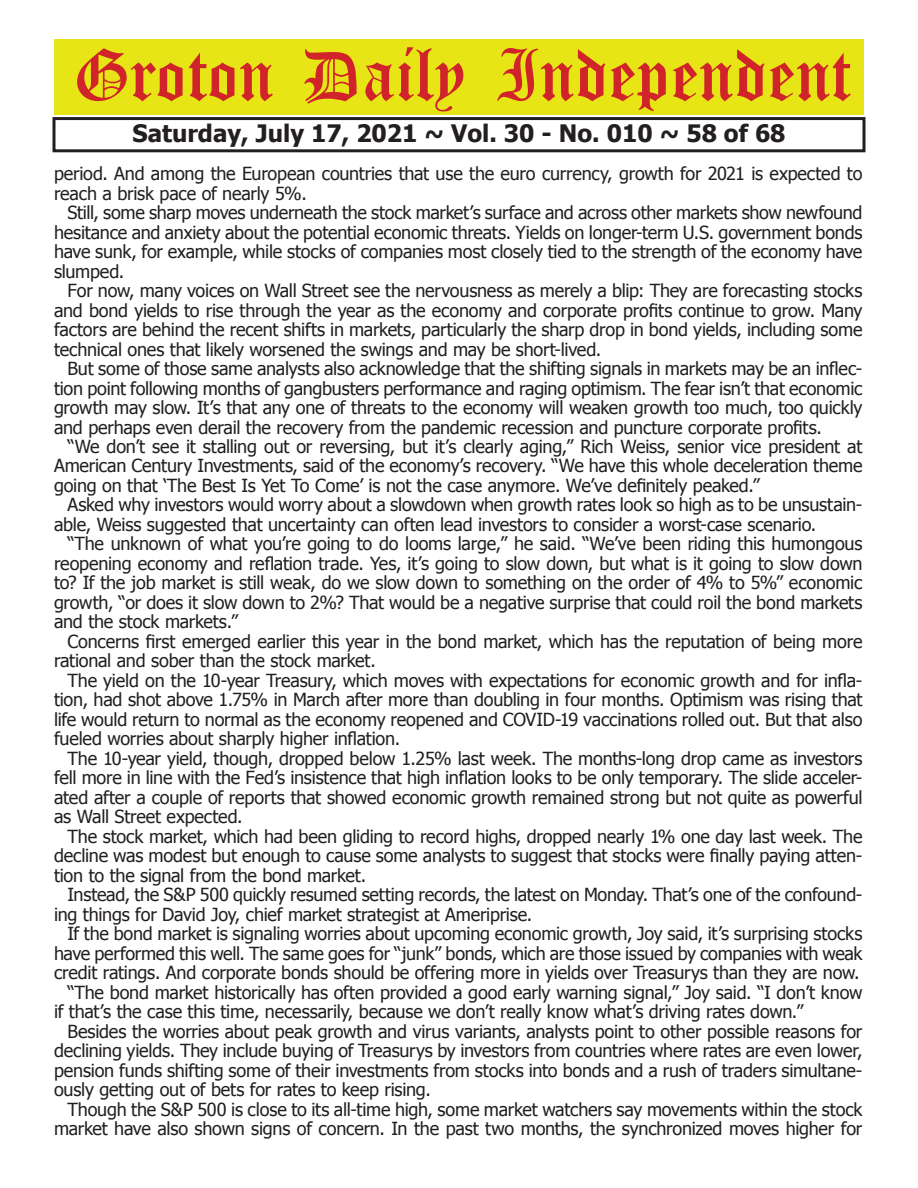
<style>
.page{position:relative;width:918px;height:1188px;background:#fff}
.page>*{position:absolute;margin:0;border:0;box-sizing:border-box;transform-origin:0 0}
.t1{font:54px "Old English Five";color:#d1232a}
.t2{font:700 24px "Tahoma";color:#231f20}
.t3{font:18px/19.5px "Tahoma";letter-spacing:-.01em;color:#231f20;text-align:justify}
</style>
<div class="page">
<div style="left:52px;top:117px;width:814px;height:35px;border:3px solid #231f20"></div>
<div style="left:54px;top:40px;width:810px;height:75px;background:#e7e515"></div>
<h1 class="t1" style="left:73px;top:50px;width:779px">Groton Daily Independent</h1>
<h2 class="t2" style="left:133px;top:116px;width:654px">Saturday, July 17, 2021 ~ Vol. 30 - No. 010 ~ 58 of 68</h2>
<p class="t3" style="left:54px;top:163px;width:810px">period. And among the European countries that use the euro currency, growth for 2021 is expected to reach a brisk pace of nearly 5%.</p>
<p class="t3" style="left:54px;top:202px;width:810px;text-indent:14px">Still, some sharp moves underneath the stock market’s surface and across other markets show newfound hesitance and anxiety about the potential economic threats. Yields on longer-term U.S. government bonds have sunk, for example, while stocks of companies most closely tied to the strength of the economy have slumped.</p>
<p class="t3" style="left:54px;top:280px;width:810px;text-indent:14px">For now, many voices on Wall Street see the nervousness as merely a blip: They are forecasting stocks and bond yields to rise through the year as the economy and corporate profits continue to grow. Many factors are behind the recent shifts in markets, particularly the sharp drop in bond yields, including some technical ones that likely worsened the swings and may be short-lived.</p>
<p class="t3" style="left:54px;top:358px;width:810px;text-indent:14px">But some of those same analysts also acknowledge that the shifting signals in markets may be an inflec&shy;tion point following months of gangbusters performance and raging optimism. The fear isn’t that economic growth may slow. It’s that any one of threats to the economy will weaken growth too much, too quickly and perhaps even derail the recovery from the pandemic recession and puncture corporate profits.</p>
<p class="t3" style="left:54px;top:436px;width:810px;text-indent:14px">“We don’t see it stalling out or reversing, but it’s clearly aging,” Rich Weiss, senior vice president at American Century Investments, said of the economy’s recovery. “We have this whole deceleration theme going on that ‘The Best Is Yet To Come’ is not the case anymore. We’ve definitely peaked.”</p>
<p class="t3" style="left:54px;top:494px;width:810px;text-indent:14px">Asked why investors would worry about a slowdown when growth rates look so high as to be unsustain&shy;able, Weiss suggested that uncertainty can often lead investors to consider a worst-case scenario.</p>
<p class="t3" style="left:54px;top:533px;width:810px;text-indent:14px">“The unknown of what you’re going to do looms large,” he said. “We’ve been riding this humongous reopening economy and reflation trade. Yes, it’s going to slow down, but what is it going to slow down to? If the job market is still weak, do we slow down to something on the order of 4% to 5%” economic growth, “or does it slow down to 2%? That would be a negative surprise that could roil the bond markets and the stock markets.”</p>
<p class="t3" style="left:54px;top:631px;width:810px;text-indent:14px">Concerns first emerged earlier this year in the bond market, which has the reputation of being more rational and sober than the stock market.</p>
<p class="t3" style="left:54px;top:670px;width:810px;text-indent:14px">The yield on the 10-year Treasury, which moves with expectations for economic growth and for infla&shy;tion, had shot above 1.75% in March after more than doubling in four months. Optimism was rising that life would return to normal as the economy reopened and COVID-19 vaccinations rolled out. But that also fueled worries about sharply higher inflation.</p>
<p class="t3" style="left:54px;top:748px;width:810px;text-indent:14px">The 10-year yield, though, dropped below 1.25% last week. The months-long drop came as investors fell more in line with the Fed’s insistence that high inflation looks to be only temporary. The slide acceler&shy;ated after a couple of reports that showed economic growth remained strong but not quite as powerful as Wall Street expected.</p>
<p class="t3" style="left:54px;top:826px;width:810px;text-indent:14px">The stock market, which had been gliding to record highs, dropped nearly 1% one day last week. The decline was modest but enough to cause some analysts to suggest that stocks were finally paying atten&shy;tion to the signal from the bond market.</p>
<p class="t3" style="left:54px;top:884px;width:810px;text-indent:14px">Instead, the S&amp;P 500 quickly resumed setting records, the latest on Monday. That’s one of the confound&shy;ing things for David Joy, chief market strategist at Ameriprise.</p>
<p class="t3" style="left:68px;top:923px;width:796px">If the bond market is signaling worries about upcoming economic growth, Joy said, it’s surprising stocks</p>
<p class="t3" style="left:54px;top:943px;width:810px">have performed this well. The same goes for “junk” bonds, which are those issued by companies with weak</p>
<p class="t3" style="left:54px;top:962px;width:807px">credit ratings. And corporate bonds should be offering more in yields over Treasurys than they are now.</p>
<p class="t3" style="left:68px;top:982px;width:796px">“The bond market historically has often provided a good early warning signal,” Joy said. “I don’t know</p>
<p class="t3" style="left:54px;top:1001px;width:751px">if that’s the case this time, necessarily, because we don’t really know what’s driving rates down.”</p>
<p class="t3" style="left:68px;top:1021px;width:796px">Besides the worries about peak growth and virus variants, analysts point to other possible reasons for</p>
<p class="t3" style="left:54px;top:1040px;width:810px">declining yields. They include buying of Treasurys by investors from countries where rates are even lower,</p>
<p class="t3" style="left:54px;top:1060px;width:810px">pension funds shifting some of their investments from stocks into bonds and a rush of traders simultane-</p>
<p class="t3" style="left:54px;top:1079px;width:378px">ously getting out of bets for rates to keep rising.</p>
<p class="t3" style="left:68px;top:1099px;width:797px">Though the S&amp;P 500 is close to its all-time high, some market watchers say movements within the stock</p>
<p class="t3" style="left:54px;top:1118px;width:810px">market have also shown signs of concern. In the past two months, the synchronized moves higher for</p>
</div>
